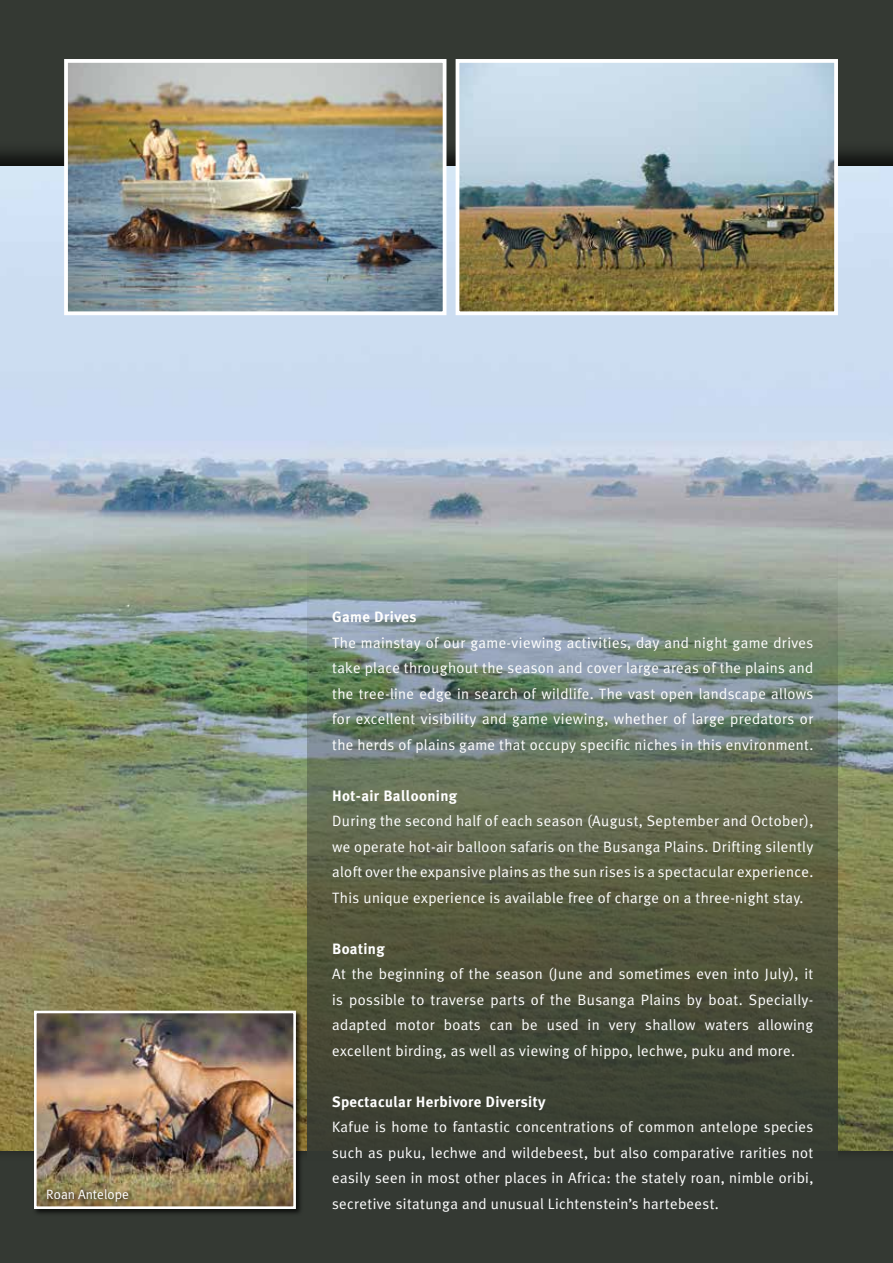
<style>
.page{position:relative;width:893px;height:1263px;background:#343933}
.page>*{position:absolute;margin:0;border:0;box-sizing:border-box;transform-origin:0 0}
.t1{font:15px/25.5px "Meta Plus Normal";letter-spacing:.025em;color:#fff;text-align:justify}
.t2{font:700 15px "Meta Plus";letter-spacing:.025em;color:#fff}
.t3{font:13.5px "Meta Plus Normal";color:#fff}
</style>
<div class="page">
<img style="left:0;top:166px;width:893px;height:984px">
<svg style="left:308px;top:441px;width:530px;height:709px"></svg>
<img style="left:461px;top:64px;width:372px;height:246px">
<div style="left:456px;top:59px;width:382px;height:256px;border:4px solid #fff"></div>
<img style="left:69px;top:64px;width:372px;height:246px">
<div style="left:64px;top:59px;width:382px;height:256px;border:4px solid #fff"></div>
<div style="left:32px;top:1009px;width:271px;height:207px;background:#000;opacity:.75"></div>
<img style="left:38px;top:1015px;width:254px;height:190px">
<div style="left:34px;top:1011px;width:262px;height:198px;border:3px solid #fff"></div>
<div style="left:44px;top:1187px;width:90px;height:20px;background:#000;opacity:.75"></div>
<p class="t3" style="left:46px;top:1187px;width:84px">Roan Antelope</p>
<p class="t2" style="left:332px;top:608px;width:86px">Game Drives</p>
<p class="t1" style="left:332px;top:630px;width:483px">The mainstay of our game-viewing activities, day and night game drives take place throughout the season and cover large areas of the plains and the tree-line edge in search of wildlife. The vast open landscape allows for excellent visibility and game viewing, whether of large predators or the herds of plains game that occupy specific niches in this environment.</p>
<p class="t2" style="left:332px;top:787px;width:127px">Hot-air Ballooning</p>
<p class="t1" style="left:332px;top:808px;width:483px">During the second half of each season (August, September and October), we operate hot-air balloon safaris on the Busanga Plains. Drifting silently aloft over the expansive plains as the sun rises is a spectacular experience.<br>This unique experience is available free of charge on a three-night stay.</p>
<p class="t2" style="left:332px;top:940px;width:54px">Boating</p>
<p class="t1" style="left:332px;top:961px;width:483px">At the beginning of the season (June and sometimes even into July), it is possible to traverse parts of the Busanga Plains by boat. Specially&shy;adapted motor boats can be used in very shallow waters allowing excellent birding, as well as viewing of hippo, lechwe, puku and more.</p>
<p class="t2" style="left:332px;top:1093px;width:215px">Spectacular Herbivore Diversity</p>
<p class="t1" style="left:332px;top:1114px;width:483px">Kafue is home to fantastic concentrations of common antelope species such as puku, lechwe and wildebeest, but also comparative rarities not easily seen in most other places in Africa: the stately roan, nimble oribi, secretive sitatunga and unusual Lichtenstein’s hartebeest.</p>
</div>
